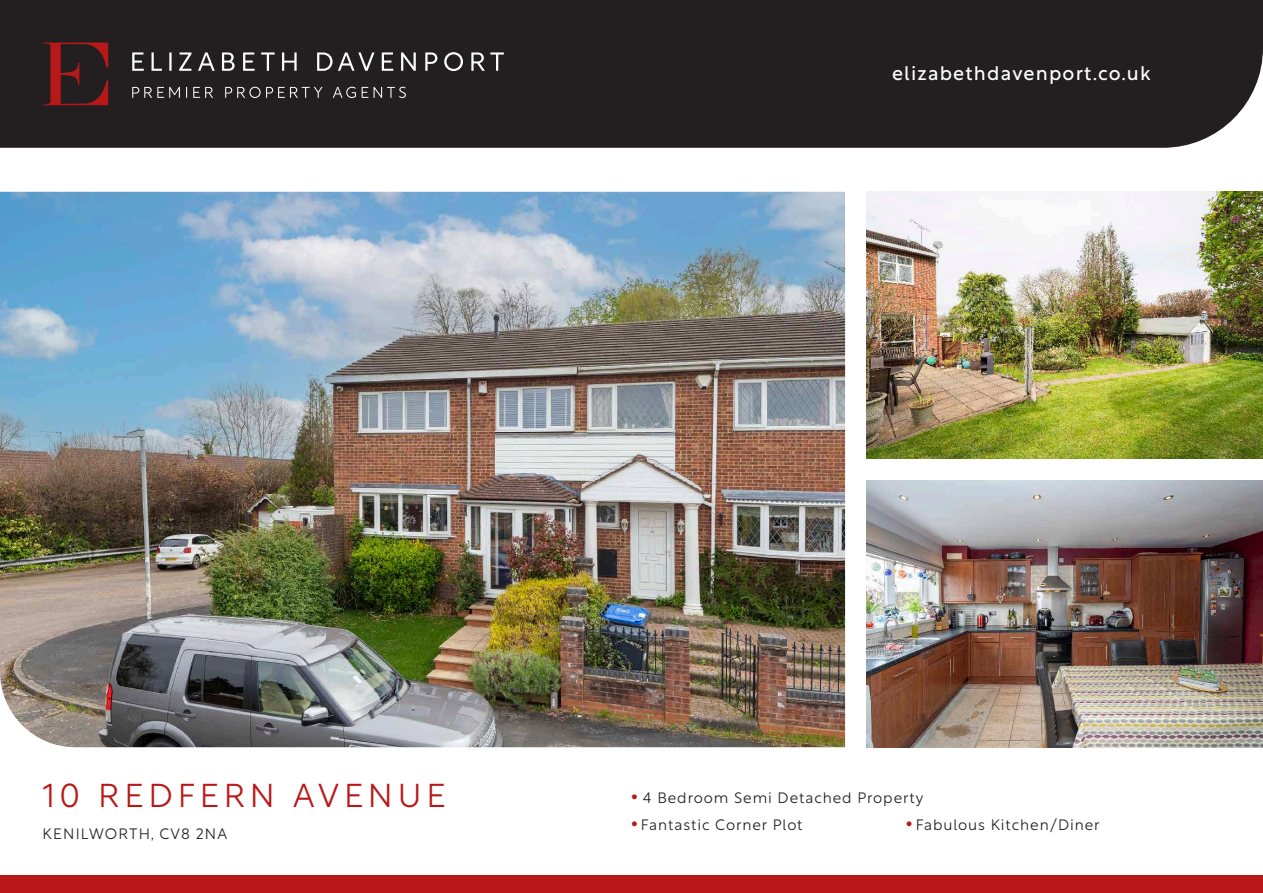
<style>
.page{position:relative;width:1263px;height:893px;background:#fff}
.page>*{position:absolute;margin:0;border:0;box-sizing:border-box;transform-origin:0 0}
.t1{font:300 33px "Rustica";letter-spacing:.14em;color:#b81918}
.t2{font:19.5px "Rustica";letter-spacing:.06em;color:#fff}
.t3{font:300 15px "Rustica";letter-spacing:.06em;color:#231f20}
.t4{font:300 15px "Rustica";letter-spacing:.08em;color:#231f20}
</style>
<div class="page">
<div style="left:0;top:0;width:1263px;height:148px;background:#231f20"></div>
<svg style="left:43px;top:43px;width:65px;height:62px;background:#4f1d1d"></svg>
<svg style="left:132px;top:52px;width:372px;height:19px;background:#555253"></svg>
<svg style="left:132px;top:87px;width:274px;height:11px;background:#4c4849"></svg>
<div style="left:0;top:876px;width:1263px;height:17px;background:#b81918"></div>
<img style="left:866px;top:192px;width:397px;height:267px">
<img style="left:866px;top:480px;width:397px;height:267px">
<img style="left:0;top:192px;width:845px;height:555px">
<p class="t2" style="left:892px;top:56px;width:260px">elizabethdavenport.co.uk</p>
<p class="t1" style="left:43px;top:767px;width:405px">10 REDFERN AVENUE</p>
<p class="t4" style="left:43px;top:820px;width:186px">KENILWORTH, CV8 2NA</p>
<p class="t3" style="left:631px;top:785px;width:293px"><sup>●</sup> 4 Bedroom Semi Detached Property</p>
<p class="t3" style="left:631px;top:812px;width:173px"><sup>●</sup> Fantastic Corner Plot</p>
<p class="t3" style="left:906px;top:812px;width:195px"><sup>●</sup> Fabulous Kitchen/Diner</p>
</div>
